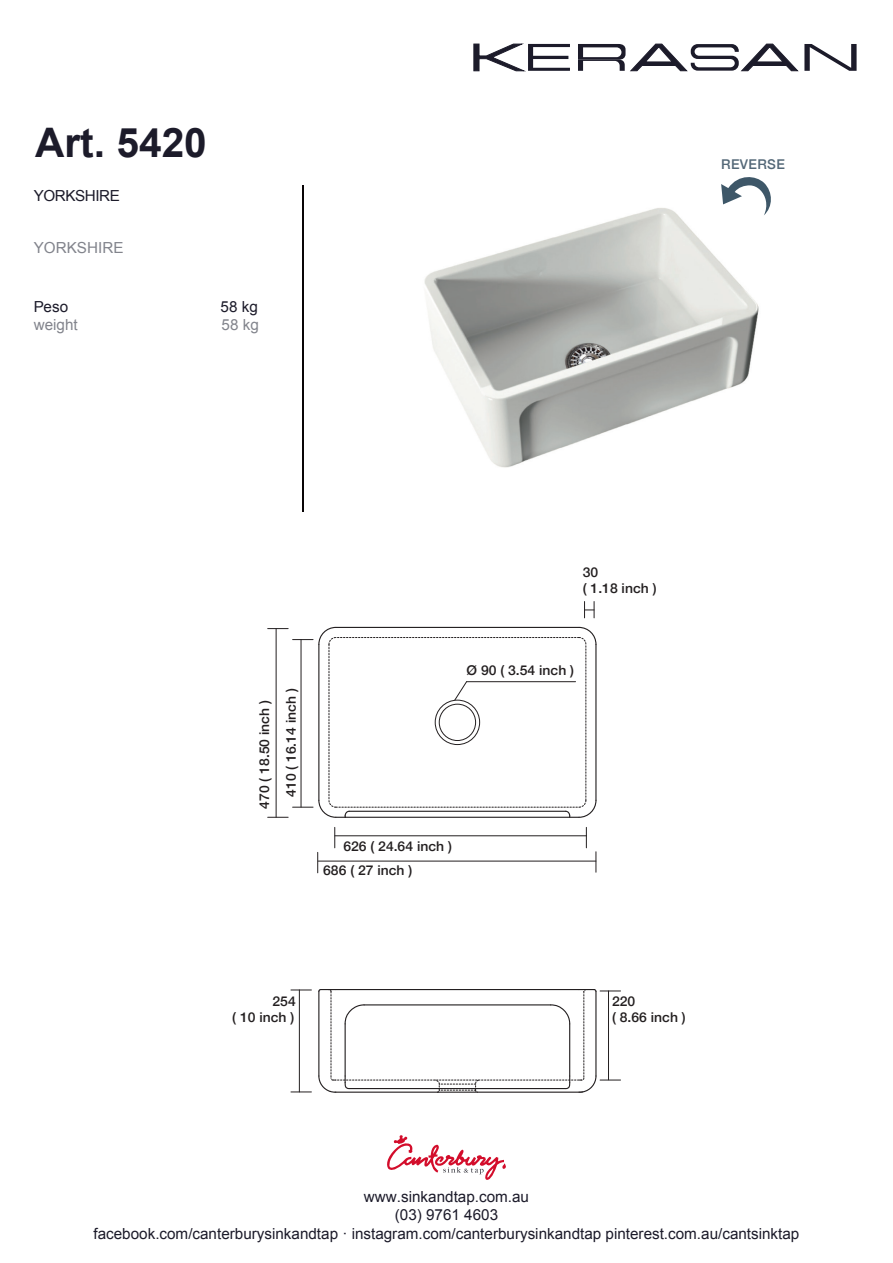
<style>
.page{position:relative;width:893px;height:1263px;background:#fff}
.page>*{position:absolute;margin:0;border:0;box-sizing:border-box;transform-origin:0 0}
.t1{font:700 40.65px "Arial";color:#1c1b2a}
.t2{font:15.3px/18.3px "Arial";color:#1c1b2a;text-align:center}
.t3{font:15.3px "Arial";color:#82848c}
.t4{font:15.3px "Arial";letter-spacing:-.03em;color:#1c1b2a}
.t5{font:500 13.5px/24.5px "Helvetica Neue";color:#231f20;scale:1.04 1}
.t6{font:500 13.5px "Helvetica Neue";letter-spacing:.03em;color:#294256}
</style>
<div class="page">
<svg style="left:804px;top:44px;width:53px;height:27px"></svg>
<svg style="left:578px;top:44px;width:220px;height:27px"></svg>
<svg style="left:473px;top:44px;width:97px;height:27px"></svg>
<img style="left:302px;top:186px;width:2px;height:325px">
<hr style="left:335px;top:835px;width:252px;height:1px;background:#231f20">
<svg style="left:334px;top:827px;width:1px;height:21px"></svg>
<svg style="left:586px;top:827px;width:1px;height:21px"></svg>
<hr style="left:318px;top:861px;width:278px;height:1px;background:#231f20">
<svg style="left:317px;top:852px;width:1px;height:21px"></svg>
<svg style="left:596px;top:852px;width:1px;height:20px"></svg>
<hr style="left:299px;top:990px;width:1px;height:102px;background:#231f20">
<svg style="left:291px;top:1092px;width:20px;height:1px"></svg>
<svg style="left:291px;top:990px;width:20px;height:1px"></svg>
<svg style="left:318px;top:989px;width:303px;height:104px"></svg>
<hr style="left:336px;top:1091px;width:243px;height:2px;background:#231f20">
<hr style="left:595px;top:991px;width:1px;height:85px;background:#231f20">
<hr style="left:318px;top:991px;width:1px;height:85px;background:#231f20">
<svg style="left:584px;top:601px;width:11px;height:17px"></svg>
<svg style="left:268px;top:626px;width:329px;height:192px"></svg>
<hr style="left:467px;top:681px;width:109px;height:1px;background:#231f20">
<img style="left:424px;top:208px;width:335px;height:260px">
<svg style="left:721px;top:177px;width:50px;height:38px"></svg>
<svg style="left:387px;top:1135px;width:119px;height:45px"></svg>
<h1 class="t1" style="left:35px;top:116px;width:173px">Art. 5420</h1>
<p class="t4" style="left:34px;top:186px;width:88px">YORKSHIRE</p>
<p class="t3" style="left:34px;top:237px;width:91px">YORKSHIRE</p>
<p class="t2" style="left:34px;top:297px;width:36px">Peso</p>
<p class="t2" style="left:221px;top:297px;width:39px">58 kg</p>
<p class="t3" style="left:34px;top:314px;width:45px">weight</p>
<p class="t3" style="left:222px;top:314px;width:39px">58 kg</p>
<p class="t6" style="left:721px;top:153px;width:65px">REVERSE</p>
<p class="t5" style="left:583px;top:563px;width:72px;line-height:16.2px">30<br>( 1.18 inch )</p>
<p class="t5" style="left:251px;top:809px;width:106px;rotate:-90deg">470 ( 18.50 inch )</p>
<p class="t5" style="left:278px;top:797px;width:106px;rotate:-90deg">410 ( 16.14 inch )</p>
<p class="t5" style="left:467px;top:657px;width:105px">Ø 90 ( 3.54 inch )</p>
<p class="t5" style="left:323px;top:833px;width:125px;text-indent:20px">626 ( 24.64 inch )<br>686 ( 27 inch )</p>
<p class="t5" style="left:273px;top:988px;width:24px">254</p>
<p class="t5" style="left:612px;top:988px;width:24px">220</p>
<p class="t5" style="left:232px;top:1003px;width:61px">( 10 inch )</p>
<p class="t5" style="left:612px;top:1003px;width:72px">( 8.66 inch )</p>
<p class="t2" style="left:94px;top:1187px;width:707px">www.sinkandtap.com.au<br>(03) 9761 4603<br>facebook.com/canterburysinkandtap · instagram.com/canterburysinkandtap pinterest.com.au/cantsinktap</p>
</div>
